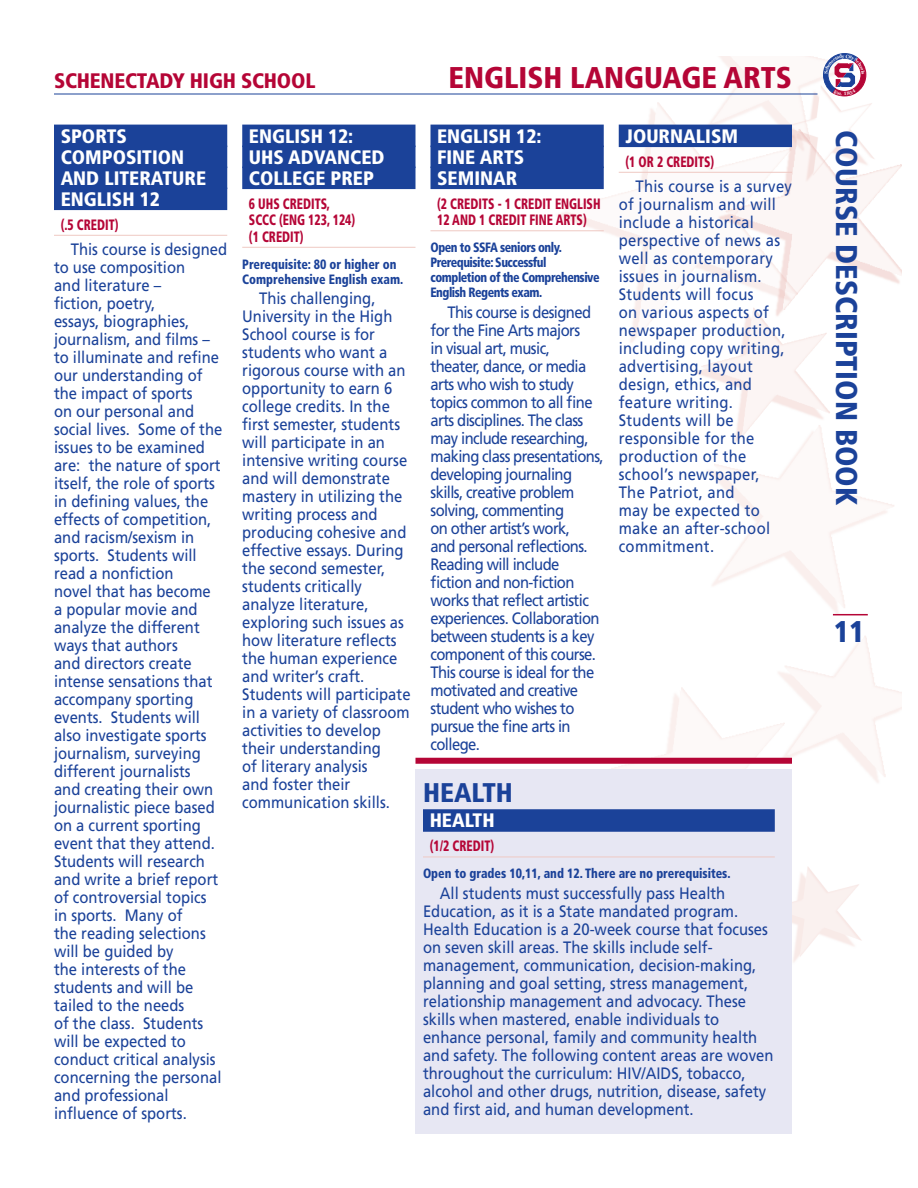
<style>
.page{position:relative;width:918px;height:1188px;background:#fff}
.page>*{position:absolute;margin:0;border:0;box-sizing:border-box;transform-origin:0 0}
.t1{font:900 condensed 30px "Frutiger LT Std";color:#1b4299}
.t2{font:900 condensed 30px "Frutiger LT Std";color:#b50536}
.t3{font:900 condensed 27px "Frutiger LT Std";color:#1b4299}
.t4{font:900 condensed 21px "Frutiger LT Std";letter-spacing:-.01em;color:#b50536}
.t5{font:900 condensed 19.5px/21px "Frutiger LT Std";color:#fff}
.t6{font:16.5px/18px "Frutiger LT Std";color:#1b4299;scale:.9 1}
.t7{font:16.5px/18px "Frutiger LT Std";letter-spacing:-.04em;color:#1b4299;scale:.9 1}
.t8{font:16.5px/18px "Frutiger LT Std";letter-spacing:.02em;color:#1b4299;scale:.9 1}
.t9{font:900 condensed 15px/16.5px "Frutiger LT Std";color:#b50536;scale:.8 1}
.t10{font:900 condensed 13.5px/15px "Frutiger LT Std";color:#1b4299;scale:.9 1}
.t11{font:900 condensed 13.5px/15px "Frutiger LT Std";letter-spacing:-.04em;color:#1b4299;scale:.9 1}
</style>
<div class="page">
<img style="left:498px;top:56px;width:404px;height:906px">
<hr style="left:54px;top:94px;width:764px;height:1px;background:#1b4299">
<hr style="left:833px;top:614px;width:35px;height:1px;background:#b50536">
<div style="left:416px;top:770px;width:376px;height:364px;background:#e7e7f3"></div>
<div style="left:242px;top:125px;width:174px;height:22px;background:#1b4299"></div>
<div style="left:242px;top:146px;width:174px;height:22px;background:#1b4299"></div>
<div style="left:242px;top:167px;width:174px;height:22px;background:#1b4299"></div>
<hr style="left:242px;top:247px;width:174px;height:1px;background:#efc9c3">
<div style="left:54px;top:125px;width:173px;height:22px;background:#1b4299"></div>
<div style="left:54px;top:146px;width:173px;height:22px;background:#1b4299"></div>
<div style="left:54px;top:167px;width:173px;height:22px;background:#1b4299"></div>
<div style="left:54px;top:188px;width:173px;height:22px;background:#1b4299"></div>
<hr style="left:54px;top:235px;width:173px;height:1px;background:#efc9c3">
<div style="left:430px;top:125px;width:174px;height:22px;background:#1b4299"></div>
<div style="left:430px;top:146px;width:174px;height:22px;background:#1b4299"></div>
<div style="left:430px;top:167px;width:174px;height:22px;background:#1b4299"></div>
<hr style="left:430px;top:230px;width:174px;height:1px;background:#efc9c3">
<div style="left:619px;top:125px;width:173px;height:22px;background:#1b4299"></div>
<hr style="left:619px;top:172px;width:173px;height:1px;background:#efc9c3">
<div style="left:423px;top:809px;width:352px;height:23px;background:#1b4299"></div>
<hr style="left:423px;top:857px;width:352px;height:1px;background:#efc9c3">
<div style="left:416px;top:758px;width:376px;height:6px;background:#b50536"></div>
<svg style="left:820px;top:53px;width:52px;height:46px"></svg>
<p class="t4" style="left:54px;top:69px;width:263px">SCHENECTADY HIGH SCHOOL</p>
<h1 class="t2" style="left:449px;top:59px;width:345px">ENGLISH LANGUAGE ARTS</h1>
<p class="t5" style="left:61px;top:125px;width:147px">SPORTS<br>COMPOSITION<br>AND LITERATURE<br>ENGLISH 12</p>
<p class="t9" style="left:61px;top:216px;width:74px">(.5 CREDIT)</p>
<p class="t6" style="left:54px;top:240px;width:194px;text-indent:17px">This course is designed to use composition<br>and literature –<br>fiction, poetry,<br>essays, biographies, journalism, and films – to illuminate and refine our understanding of the impact of sports<br>on our personal and social lives. Some of the issues to be examined are: the nature of sport itself, the role of sports in defining values, the effects of competition, and racism/sexism in sports. Students will read a nonfiction<br>novel that has become<br>a popular movie and analyze the different ways that authors<br>and directors create intense sensations that accompany sporting events. Students will also investigate sports journalism, surveying different journalists<br>and creating their own journalistic piece based on a current sporting event that they attend.<br>Students will research and write a brief report of controversial topics<br>in sports. Many of<br>the reading selections will be guided by<br>the interests of the students and will be tailed to the needs<br>of the class. Students will be expected to conduct critical analysis concerning the personal and professional influence of sports.</p>
<p class="t5" style="left:249px;top:125px;width:137px">ENGLISH 12:<br>UHS ADVANCED<br>COLLEGE PREP</p>
<p class="t9" style="left:249px;top:195px;width:134px">6 UHS CREDITS,<br>SCCC (ENG 123, 124) (1 CREDIT)</p>
<p class="t10" style="left:242px;top:257px;width:180px">Prerequisite: 80 or higher on<br>Comprehensive English exam.</p>
<p class="t6" style="left:242px;top:289px;width:189px;text-indent:17px">This challenging,<br>University in the High<br>School course is for students who want a rigorous course with an opportunity to earn 6 college credits. In the first semester, students will participate in an intensive writing course and will demonstrate mastery in utilizing the writing process and producing cohesive and effective essays. During the second semester, students critically analyze literature, exploring such issues as how literature reflects the human experience and writer’s craft.<br>Students will participate in a variety of classroom activities to develop their understanding<br>of literary analysis<br>and foster their communication skills.</p>
<p class="t5" style="left:437px;top:125px;width:106px">ENGLISH 12:<br>FINE ARTS<br>SEMINAR</p>
<p class="t9" style="left:437px;top:195px;width:206px">(2 CREDITS - 1 CREDIT ENGLISH<br>12 AND 1 CREDIT FINE ARTS)</p>
<p class="t11" style="left:430px;top:240px;width:189px">Open to SSFA seniors only.<br>Prerequisite: Successful completion of the Comprehensive<br>English Regents exam.</p>
<p class="t7" style="left:431px;top:303px;width:194px;text-indent:17px">This course is designed for the Fine Arts majors<br>in visual art, music,<br>theater, dance, or media arts who wish to study topics common to all fine arts disciplines. The class may include researching, making class presentations, developing journaling skills, creative problem solving, commenting<br>on other artist’s work,<br>and personal reflections.<br>Reading will include fiction and non-fiction works that reflect artistic experiences. Collaboration between students is a key component of this course.<br>This course is ideal for the motivated and creative student who wishes to pursue the fine arts in college.</p>
<p class="t5" style="left:625px;top:125px;width:114px">JOURNALISM</p>
<p class="t9" style="left:625px;top:153px;width:113px">(1 OR 2 CREDITS)</p>
<p class="t8" style="left:619px;top:177px;width:194px;text-indent:17px">This course is a survey of journalism and will include a historical perspective of news as well as contemporary issues in journalism.<br>Students will focus<br>on various aspects of newspaper production, including copy writing, advertising, layout design, ethics, and feature writing.<br>Students will be responsible for the production of the school’s newspaper,<br>The Patriot, and<br>may be expected to make an after-school commitment.</p>
<h2 class="t3" style="left:423px;top:776px;width:91px">HEALTH</h2>
<p class="t5" style="left:430px;top:810px;width:66px">HEALTH</p>
<p class="t9" style="left:430px;top:838px;width:82px">(1/2 CREDIT)</p>
<p class="t10" style="left:423px;top:866px;width:343px">Open to grades 10,11, and 12. There are no prerequisites.</p>
<p class="t6" style="left:423px;top:884px;width:391px;text-indent:17px">All students must successfully pass Health Education, as it is a State mandated program.<br>Health Education is a 20-week course that focuses on seven skill areas. The skills include self&shy;management, communication, decision-making, planning and goal setting, stress management, relationship management and advocacy. These skills when mastered, enable individuals to enhance personal, family and community health and safety. The following content areas are woven throughout the curriculum: HIV/AIDS, tobacco, alcohol and other drugs, nutrition, disease, safety and first aid, and human development.</p>
<h1 class="t1" style="left:865px;top:130px;width:377px;rotate:90deg">COURSE DESCRIPTION BOOK</h1>
<h1 class="t1" style="left:834px;top:614px;width:33px">11</h1>
</div>
